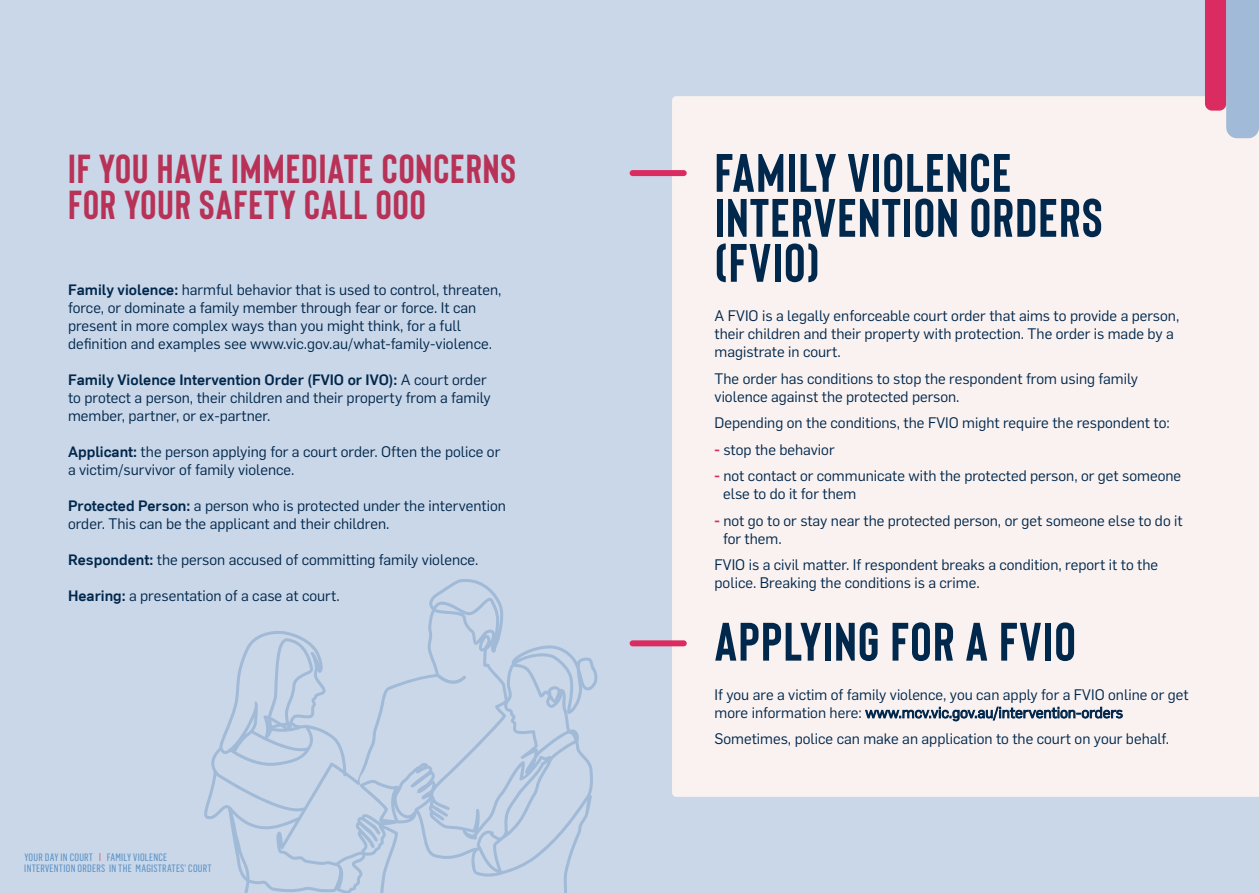
<style>
.page{position:relative;width:1259px;height:893px;background:#cad7e8}
.page>*{position:absolute;margin:0;border:0;box-sizing:border-box;transform-origin:0 0}
.t1{font:700 54px/45px "Bison";letter-spacing:.025em;color:#00274c}
.t2{font:700 40.5px/36px "Bison";letter-spacing:.025em;color:#b83257}
.t3{font:15px/18px "Flama";color:#00274c}
.t4{font:10.5px/11.6px "Flama Condensed Basic";letter-spacing:.025em;color:#5b93c7}
.s1{font-weight:500;color:#da2c60}
.s2{font-weight:500}
.s3{font-size:9.75px;color:#da2c60}
</style>
<div class="page">
<div style="left:672px;top:96px;width:587px;height:701px;background:#faf2f0"></div>
<svg style="left:1205px;top:0;width:54px;height:138px;background:#b992b4"></svg>
<div style="left:632px;top:170px;width:52px;height:6px;background:#da2c60"></div>
<div style="left:632px;top:640px;width:52px;height:6px;background:#da2c60"></div>
<svg style="left:232px;top:579px;width:366px;height:314px"></svg>
<svg style="left:204px;top:630px;width:143px;height:205px"></svg>
<h2 class="t2" style="left:68px;top:151px;width:449px">IF YOU HAVE IMMEDIATE CONCERNS<br>FOR YOUR SAFETY CALL 000</h2>
<h1 class="t1" style="left:714px;top:151px;width:389px">FAMILY VIOLENCE<br>INTERVENTION ORDERS (FVIO)</h1>
<p class="t3" style="left:714px;top:306px;width:466px">A FVIO is a legally enforceable court order that aims to provide a person, their children and their property with protection. The order is made by a magistrate in court.</p>
<p class="t3" style="left:714px;top:368px;width:425px">The order has conditions to stop the respondent from using family violence against the protected person.</p>
<p class="t3" style="left:714px;top:413px;width:457px">Depending on the conditions, the FVIO might require the respondent to:</p>
<p class="t3" style="left:714px;top:439px;width:122px"><span class="s1">-</span> stop the behavior</p>
<p class="t3" style="left:723px;top:466px;width:460px;text-indent:-9px"><span class="s1">-</span> not contact or communicate with the protected person, or get someone else to do it for them</p>
<p class="t3" style="left:723px;top:510px;width:461px;text-indent:-9px"><span class="s1">-</span> not go to or stay near the protected person, or get someone else to do it for them.</p>
<p class="t3" style="left:714px;top:555px;width:445px">FVIO is a civil matter. If respondent breaks a condition, report it to the police. Breaking the conditions is a crime.</p>
<h1 class="t1" style="left:714px;top:619px;width:363px">APPLYING FOR A FVIO</h1>
<p class="t3" style="left:714px;top:685px;width:475px">If you are a victim of family violence, you can apply for a FVIO online or get more information here: www.mcv.vic.gov.au/intervention-orders</p>
<p class="t3" style="left:714px;top:729px;width:456px">Sometimes, police can make an application to the court on your behalf.</p>
<p class="t3" style="left:68px;top:280px;width:435px"><span class="s2">Family violence:</span> harmful behavior that is used to control, threaten, force, or dominate a family member through fear or force. It can present in more complex ways than you might think, for a full definition and examples see www.vic.gov.au/what-family-violence.</p>
<p class="t3" style="left:68px;top:370px;width:424px"><span class="s2">Family Violence Intervention Order (FVIO or IVO):</span> A court order to protect a person, their children and their property from a family member, partner, or ex-partner.</p>
<p class="t3" style="left:68px;top:442px;width:434px"><span class="s2">Applicant:</span> the person applying for a court order. Often the police or a victim/survivor of family violence.</p>
<p class="t3" style="left:68px;top:496px;width:439px"><span class="s2">Protected Person:</span> a person who is protected under the intervention order. This can be the applicant and their children.</p>
<p class="t3" style="left:68px;top:550px;width:412px"><span class="s2">Respondent:</span> the person accused of committing family violence.</p>
<p class="t3" style="left:68px;top:586px;width:273px"><span class="s2">Hearing:</span> a presentation of a case at court.</p>
<p class="t4" style="left:24px;top:851px;width:189px">YOUR DAY IN COURT <span class="s3">|</span> FAMILY VIOLENCE<br>INTERVENTION ORDERS IN THE MAGISTRATES’ COURT</p>
</div>
